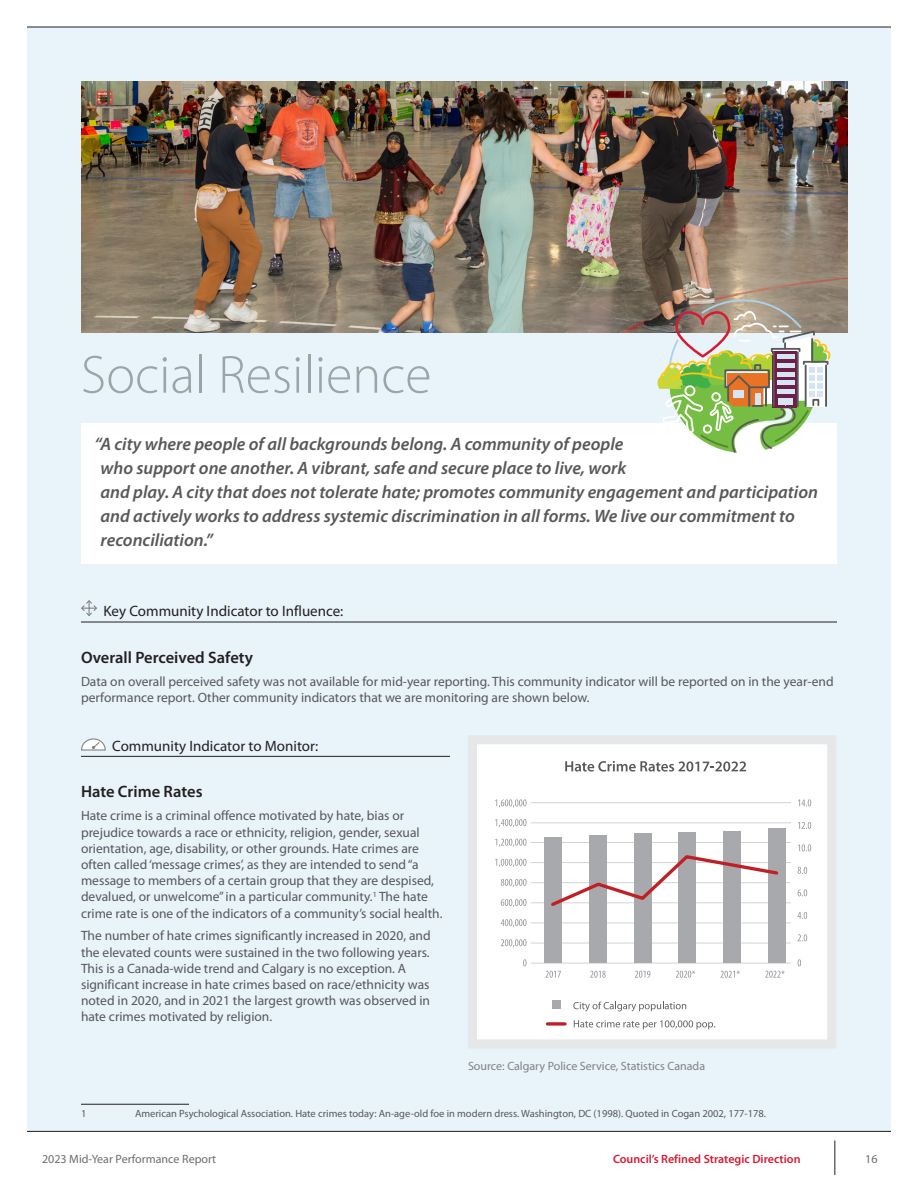
<style>
.page{position:relative;width:918px;height:1188px;background:#fff}
.page>*{position:absolute;margin:0;border:0;box-sizing:border-box;transform-origin:0 0}
.LIGHT_BIG_TYPE{font:300 54px "Myriad Pro";color:#9aa4ab}
.QUOTE_W_WHITE_BOX_copy{font:italic 600 18px/24px "Myriad Pro";color:#57585a}
.SUBSUB_BLACK_ALLCAPS{font:600 16.5px "Myriad Pro";color:#231f20}
.SUBSUBHEAD_W_LINE{font:15px "Myriad Pro";color:#231f20}
.BODY{font:13.5px/16.2px "Myriad Pro";color:#57585a}
.FOOTNOTE{font:12px "Myriad Pro";color:#808285}
.t1{font:600 12px "Myriad Pro";color:#d61b33}
.t2{font:12px "Myriad Pro";color:#6c6d70}
.FOOTNOTE_FORMAT{font:10.5px "Myriad Pro";color:#57585a}
</style>
<div class="page">
<hr style="left:835px;top:1140px;width:1px;height:35px;background:#231f20">
<div style="left:27px;top:27px;width:864px;height:1105px;background:#e9f3fa"></div>
<img style="left:81px;top:81px;width:767px;height:252px">
<hr style="left:81px;top:1104px;width:108px;height:1px;background:#231f20">
<div style="left:81px;top:423px;width:756px;height:141px;background:#fff"></div>
<hr style="left:81px;top:622px;width:756px;height:1px;background:#231f20">
<svg style="left:81px;top:600px;width:16px;height:16px"></svg>
<hr style="left:81px;top:756px;width:369px;height:1px;background:#231f20">
<svg style="left:81px;top:738px;width:25px;height:13px"></svg>
<div style="left:472px;top:740px;width:360px;height:304px;background:#fff"></div>
<hr style="left:531px;top:963px;width:260px;height:1px;background:#d1d3d4">
<hr style="left:531px;top:943px;width:260px;height:1px;background:#d1d3d4">
<hr style="left:531px;top:923px;width:260px;height:1px;background:#d1d3d4">
<hr style="left:531px;top:902px;width:260px;height:1px;background:#d1d3d4">
<hr style="left:531px;top:882px;width:260px;height:1px;background:#d1d3d4">
<hr style="left:531px;top:862px;width:260px;height:1px;background:#d1d3d4">
<hr style="left:531px;top:842px;width:260px;height:1px;background:#d1d3d4">
<hr style="left:531px;top:822px;width:260px;height:1px;background:#d1d3d4">
<hr style="left:531px;top:802px;width:260px;height:1px;background:#d1d3d4">
<div style="left:544px;top:838px;width:18px;height:125px;background:#a7a9ac"></div>
<div style="left:589px;top:836px;width:18px;height:127px;background:#a7a9ac"></div>
<div style="left:634px;top:834px;width:17px;height:129px;background:#a7a9ac"></div>
<div style="left:678px;top:832px;width:18px;height:131px;background:#a7a9ac"></div>
<div style="left:723px;top:831px;width:18px;height:132px;background:#a7a9ac"></div>
<div style="left:768px;top:828px;width:17px;height:135px;background:#a7a9ac"></div>
<svg style="left:523px;top:959px;width:4px;height:7px"></svg>
<svg style="left:501px;top:939px;width:26px;height:8px"></svg>
<svg style="left:501px;top:919px;width:26px;height:8px"></svg>
<svg style="left:501px;top:899px;width:26px;height:8px"></svg>
<svg style="left:501px;top:879px;width:26px;height:8px"></svg>
<svg style="left:495px;top:859px;width:32px;height:8px"></svg>
<svg style="left:495px;top:839px;width:32px;height:8px"></svg>
<svg style="left:495px;top:819px;width:32px;height:8px"></svg>
<svg style="left:495px;top:799px;width:32px;height:9px"></svg>
<svg style="left:798px;top:959px;width:3px;height:7px"></svg>
<svg style="left:798px;top:934px;width:9px;height:7px"></svg>
<svg style="left:798px;top:912px;width:9px;height:7px"></svg>
<svg style="left:798px;top:889px;width:9px;height:7px"></svg>
<svg style="left:798px;top:867px;width:9px;height:7px"></svg>
<svg style="left:798px;top:844px;width:13px;height:7px"></svg>
<svg style="left:798px;top:822px;width:13px;height:7px"></svg>
<svg style="left:798px;top:799px;width:13px;height:7px"></svg>
<svg style="left:590px;top:971px;width:16px;height:7px"></svg>
<svg style="left:635px;top:971px;width:15px;height:7px"></svg>
<svg style="left:676px;top:970px;width:19px;height:8px"></svg>
<svg style="left:720px;top:970px;width:20px;height:8px"></svg>
<svg style="left:765px;top:970px;width:20px;height:8px"></svg>
<svg style="left:545px;top:971px;width:16px;height:7px"></svg>
<svg style="left:574px;top:1020px;width:141px;height:9px"></svg>
<svg style="left:573px;top:1002px;width:113px;height:9px"></svg>
<svg style="left:551px;top:853px;width:228px;height:56px"></svg>
<svg style="left:547px;top:1022px;width:18px;height:4px"></svg>
<div style="left:552px;top:1000px;width:9px;height:9px;background:#a7a9ac"></div>
<svg style="left:565px;top:761px;width:181px;height:11px"></svg>
<div style="left:468px;top:735px;width:368px;height:313px;border:9px solid #e6e7e9"></div>
<svg style="left:654px;top:299px;width:177px;height:154px"></svg>
<p class="LIGHT_BIG_TYPE" style="left:81px;top:342px;width:352px">Social Resilience</p>
<p class="QUOTE_W_WHITE_BOX_copy" style="left:101px;top:432px;width:719px;text-indent:-6px">“A city where people of all backgrounds belong. A community of people<br>who support one another. A vibrant, safe and secure place to live, work<br>and play. A city that does not tolerate hate; promotes community engagement and participation and actively works to address systemic discrimination in all forms. We live our commitment to reconciliation.”</p>
<p class="SUBSUBHEAD_W_LINE" style="left:104px;top:602px;width:241px">Key Community Indicator to Influence:</p>
<p class="SUBSUB_BLACK_ALLCAPS" style="left:81px;top:647px;width:174px">Overall Perceived Safety</p>
<p class="BODY" style="left:81px;top:673px;width:754px">Data on overall perceived safety was not available for mid-year reporting. This community indicator will be reported on in the year-end performance report. Other community indicators that we are monitoring are shown below.</p>
<p class="SUBSUBHEAD_W_LINE" style="left:112px;top:736px;width:208px">Community Indicator to Monitor:</p>
<p class="SUBSUB_BLACK_ALLCAPS" style="left:81px;top:781px;width:123px">Hate Crime Rates</p>
<p class="BODY" style="left:81px;top:807px;width:363px">Hate crime is a criminal offence motivated by hate, bias or prejudice towards a race or ethnicity, religion, gender, sexual orientation, age, disability, or other grounds. Hate crimes are often called ‘message crimes’, as they are intended to send “a message to members of a certain group that they are despised, devalued, or unwelcome” in a particular community.<sup>1</sup> The hate crime rate is one of the indicators of a community’s social health.</p>
<p class="BODY" style="left:81px;top:928px;width:351px">The number of hate crimes significantly increased in 2020, and the elevated counts were sustained in the two following years.<br>This is a Canada-wide trend and Calgary is no exception. A significant increase in hate crimes based on race/ethnicity was noted in 2020, and in 2021 the largest growth was observed in hate crimes motivated by religion.</p>
<p class="FOOTNOTE" style="left:468px;top:1058px;width:239px">Source: Calgary Police Service, Statistics Canada</p>
<p class="FOOTNOTE_FORMAT" style="left:81px;top:1107px;width:7px">1</p>
<p class="FOOTNOTE_FORMAT" style="left:135px;top:1107px;width:633px">American Psychological Association. Hate crimes today: An-age-old foe in modern dress. Washington, DC (1998). Quoted in Cogan 2002, 177-178.</p>
<p class="t2" style="left:42px;top:1152px;width:176px">2023 Mid-Year Performance Report</p>
<p class="t1" style="left:613px;top:1152px;width:189px">Council’s Refined Strategic Direction</p>
<p class="t2" style="left:865px;top:1152px;width:14px">16</p>
</div>
